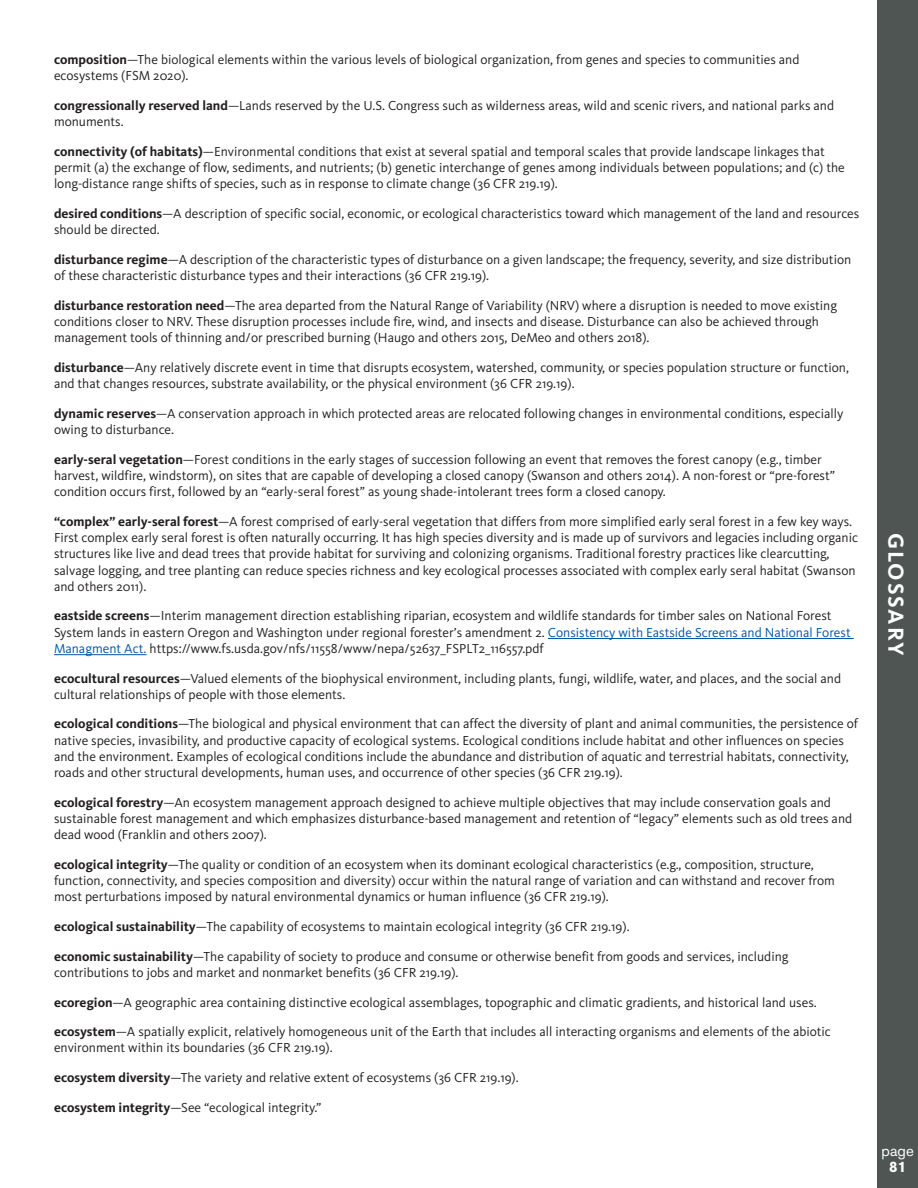
<style>
.page{position:relative;width:918px;height:1188px;background:#fff}
.page>*{position:absolute;margin:0;border:0;box-sizing:border-box;transform-origin:0 0}
.t1{font:700 22.5px "Kievit Pro";letter-spacing:.08em;color:#fff}
.t2{font:15px "Akzidenz Grotesk BQ";color:#fff}
.t3{font:700 15px "Akzidenz Grotesk BQ";color:#fff}
.t4{font:13.5px/16.2px "Kievit Pro";color:#231f20}
.s1{font-weight:700}
.s2{color:#0056a7}
</style>
<div class="page">
<div style="left:878px;top:0;width:40px;height:1188px;background:#4e5552"></div>
<hr style="left:548px;top:638px;width:306px;height:1px;background:#0056a7">
<hr style="left:54px;top:654px;width:93px;height:1px;background:#0056a7">
<p class="t4" style="left:54px;top:52px;width:747px"><span class="s1">composition</span>—The biological elements within the various levels of biological organization, from genes and species to communities and ecosystems (FSM 2020).</p>
<p class="t4" style="left:54px;top:97px;width:782px"><span class="s1">congressionally reserved land</span>—Lands reserved by the U.S. Congress such as wilderness areas, wild and scenic rivers, and national parks and monuments.</p>
<p class="t4" style="left:54px;top:143px;width:792px"><span class="s1">connectivity (of habitats)</span>—Environmental conditions that exist at several spatial and temporal scales that provide landscape linkages that permit (a) the exchange of flow, sediments, and nutrients; (b) genetic interchange of genes among individuals between populations; and (c) the long-distance range shifts of species, such as in response to climate change (36 CFR 219.19).</p>
<p class="t4" style="left:54px;top:205px;width:807px"><span class="s1">desired conditions</span>—A description of specific social, economic, or ecological characteristics toward which management of the land and resources should be directed.</p>
<p class="t4" style="left:54px;top:251px;width:799px"><span class="s1">disturbance regime</span>—A description of the characteristic types of disturbance on a given landscape; the frequency, severity, and size distribution of these characteristic disturbance types and their interactions (36 CFR 219.19).</p>
<p class="t4" style="left:54px;top:297px;width:785px"><span class="s1">disturbance restoration need</span>—The area departed from the Natural Range of Variability (NRV) where a disruption is needed to move existing conditions closer to NRV. These disruption processes include fire, wind, and insects and disease. Disturbance can also be achieved through management tools of thinning and/or prescribed burning (Haugo and others 2015, DeMeo and others 2018).</p>
<p class="t4" style="left:54px;top:359px;width:797px"><span class="s1">disturbance</span>—Any relatively discrete event in time that disrupts ecosystem, watershed, community, or species population structure or function, and that changes resources, substrate availability, or the physical environment (36 CFR 219.19).</p>
<p class="t4" style="left:54px;top:405px;width:791px"><span class="s1">dynamic reserves</span>—A conservation approach in which protected areas are relocated following changes in environmental conditions, especially owing to disturbance.</p>
<p class="t4" style="left:54px;top:451px;width:783px"><span class="s1">early-seral vegetation</span>—Forest conditions in the early stages of succession following an event that removes the forest canopy (e.g., timber harvest, wildfire, windstorm), on sites that are capable of developing a closed canopy (Swanson and others 2014). A non-forest or “pre-forest” condition occurs first, followed by an “early-seral forest” as young shade-intolerant trees form a closed canopy.</p>
<p class="t4" style="left:54px;top:513px;width:806px"><span class="s1">“complex” early-seral forest</span>—A forest comprised of early-seral vegetation that differs from more simplified early seral forest in a few key ways.<br>First complex early seral forest is often naturally occurring. It has high species diversity and is made up of survivors and legacies including organic structures like live and dead trees that provide habitat for surviving and colonizing organisms. Traditional forestry practices like clearcutting, salvage logging, and tree planting can reduce species richness and key ecological processes associated with complex early seral habitat (Swanson and others 2011).</p>
<p class="t4" style="left:54px;top:608px;width:798px"><span class="s1">eastside screens</span>—Interim management direction establishing riparian, ecosystem and wildlife standards for timber sales on National Forest<br>System lands in eastern Oregon and Washington under regional forester’s amendment 2. <span class="s2">Consistency with Eastside Screens and National Forest<br>Managment Act.</span> https://www.fs.usda.gov/nfs/11558/www/nepa/52637_FSPLT2_116557.pdf</p>
<p class="t4" style="left:54px;top:670px;width:789px"><span class="s1">ecocultural resources</span>—Valued elements of the biophysical environment, including plants, fungi, wildlife, water, and places, and the social and cultural relationships of people with those elements.</p>
<p class="t4" style="left:54px;top:716px;width:806px"><span class="s1">ecological conditions</span>—The biological and physical environment that can affect the diversity of plant and animal communities, the persistence of native species, invasibility, and productive capacity of ecological systems. Ecological conditions include habitat and other influences on species and the environment. Examples of ecological conditions include the abundance and distribution of aquatic and terrestrial habitats, connectivity, roads and other structural developments, human uses, and occurrence of other species (36 CFR 219.19).</p>
<p class="t4" style="left:54px;top:794px;width:800px"><span class="s1">ecological forestry</span>—An ecosystem management approach designed to achieve multiple objectives that may include conservation goals and sustainable forest management and which emphasizes disturbance-based management and retention of “legacy” elements such as old trees and dead wood (Franklin and others 2007).</p>
<p class="t4" style="left:54px;top:856px;width:783px"><span class="s1">ecological integrity</span>—The quality or condition of an ecosystem when its dominant ecological characteristics (e.g., composition, structure, function, connectivity, and species composition and diversity) occur within the natural range of variation and can withstand and recover from most perturbations imposed by natural environmental dynamics or human influence (36 CFR 219.19).</p>
<p class="t4" style="left:54px;top:918px;width:577px"><span class="s1">ecological sustainability</span>—The capability of ecosystems to maintain ecological integrity (36 CFR 219.19).</p>
<p class="t4" style="left:54px;top:948px;width:736px"><span class="s1">economic sustainability</span>—The capability of society to produce and consume or otherwise benefit from goods and services, including contributions to jobs and market and nonmarket benefits (36 CFR 219.19).</p>
<p class="t4" style="left:54px;top:994px;width:764px"><span class="s1">ecoregion</span>—A geographic area containing distinctive ecological assemblages, topographic and climatic gradients, and historical land uses.</p>
<p class="t4" style="left:54px;top:1024px;width:778px"><span class="s1">ecosystem</span>—A spatially explicit, relatively homogeneous unit of the Earth that includes all interacting organisms and elements of the abiotic environment within its boundaries (36 CFR 219.19).</p>
<p class="t4" style="left:54px;top:1069px;width:466px"><span class="s1">ecosystem diversity</span>—The variety and relative extent of ecosystems (36 CFR 219.19).</p>
<p class="t4" style="left:54px;top:1099px;width:269px"><span class="s1">ecosystem integrity</span>—See “ecological integrity.”</p>
<h1 class="t1" style="left:909px;top:533px;width:124px;rotate:90deg">GLOSSARY</h1>
<p class="t2" style="left:882px;top:1142px;width:34px">page</p>
<p class="t3" style="left:889px;top:1158px;width:18px">81</p>
</div>
